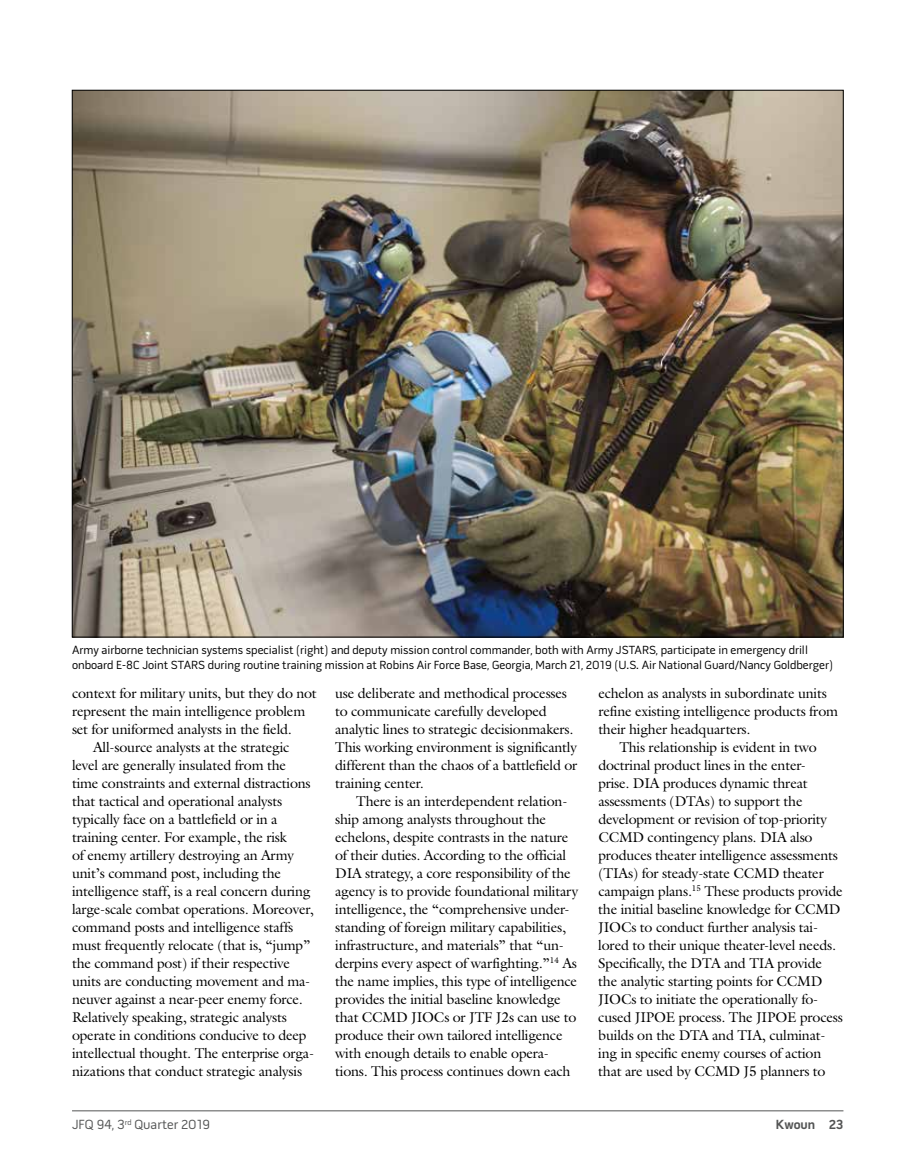
<style>
.page{position:relative;width:905px;height:1175px;background:#fff}
.page>*{position:absolute;margin:0;border:0;box-sizing:border-box;transform-origin:0 0}
.t1{font:14.25px/18px "Galliard Std";letter-spacing:-.015em;color:#000}
.t2{font:13.5px "Pill Gothic 600 mg";color:#535454}
.t3{font:700 13.5px "Pill Gothic 600 mg";color:#535454}
.t4{font:12px/15px "Pill Gothic 600 mg";color:#000}
</style>
<div class="page">
<hr style="left:72px;top:1110px;width:771px;height:1px;background:#535454">
<img style="left:74px;top:92px;width:767px;height:543px">
<p class="t4" style="left:72px;top:643px;width:762px">Army airborne technician systems specialist (right) and deputy mission control commander, both with Army JSTARS, participate in emergency drill onboard E-8C Joint STARS during routine training mission at Robins Air Force Base, Georgia, March 21, 2019 (U.S. Air National Guard/Nancy Goldberger)</p>
<p class="t1" style="left:72px;top:683px;width:246px">context for military units, but they do not</p>
<p class="t1" style="left:72px;top:701px;width:235px">represent the main intelligence problem</p>
<p class="t1" style="left:72px;top:719px;width:221px">set for uniformed analysts in the field.</p>
<p class="t1" style="left:93px;top:737px;width:198px">All-source analysts at the strategic</p>
<p class="t1" style="left:72px;top:755px;width:215px">level are generally insulated from the</p>
<p class="t1" style="left:72px;top:773px;width:240px">time constraints and external distractions</p>
<p class="t1" style="left:72px;top:791px;width:212px">that tactical and operational analysts</p>
<p class="t1" style="left:72px;top:809px;width:207px">typically face on a battlefield or in a</p>
<p class="t1" style="left:72px;top:827px;width:216px">training center. For example, the risk</p>
<p class="t1" style="left:72px;top:845px;width:223px">of enemy artillery destroying an Army</p>
<p class="t1" style="left:72px;top:863px;width:210px">unit’s command post, including the</p>
<p class="t1" style="left:72px;top:881px;width:240px">intelligence staff, is a real concern during</p>
<p class="t1" style="left:72px;top:899px;width:243px">large-scale combat operations. Moreover,</p>
<p class="t1" style="left:72px;top:917px;width:223px">command posts and intelligence staffs</p>
<p class="t1" style="left:72px;top:935px;width:240px">must frequently relocate (that is, “jump”</p>
<p class="t1" style="left:72px;top:953px;width:219px">the command post) if their respective</p>
<p class="t1" style="left:72px;top:971px;width:240px">units are conducting movement and ma-</p>
<p class="t1" style="left:72px;top:989px;width:232px">neuver against a near-peer enemy force.</p>
<p class="t1" style="left:72px;top:1007px;width:216px">Relatively speaking, strategic analysts</p>
<p class="t1" style="left:72px;top:1025px;width:236px">operate in conditions conducive to deep</p>
<p class="t1" style="left:72px;top:1043px;width:244px">intellectual thought. The enterprise orga-</p>
<p class="t1" style="left:72px;top:1061px;width:232px">nizations that conduct strategic analysis</p>
<p class="t1" style="left:335px;top:683px;width:244px">use deliberate and methodical processes to communicate carefully developed analytic lines to strategic decisionmakers.<br>This working environment is significantly different than the chaos of a battlefield or training center.</p>
<p class="t1" style="left:335px;top:791px;width:245px;text-indent:21px">There is an interdependent relation&shy;ship among analysts throughout the echelons, despite contrasts in the nature of their duties. According to the official DIA strategy, a core responsibility of the agency is to provide foundational military intelligence, the “comprehensive under&shy;standing of foreign military capabilities, infrastructure, and materials” that “un&shy;derpins every aspect of warfighting.”<sup>14</sup> As the name implies, this type of intelligence provides the initial baseline knowledge that CCMD JIOCs or JTF J2s can use to produce their own tailored intelligence with enough details to enable opera&shy;tions. This process continues down each</p>
<p class="t1" style="left:598px;top:683px;width:230px">echelon as analysts in subordinate units</p>
<p class="t1" style="left:598px;top:701px;width:241px">refine existing intelligence products from</p>
<p class="t1" style="left:598px;top:719px;width:154px">their higher headquarters.</p>
<p class="t1" style="left:619px;top:737px;width:199px">This relationship is evident in two</p>
<p class="t1" style="left:598px;top:755px;width:209px">doctrinal product lines in the enter-</p>
<p class="t1" style="left:598px;top:773px;width:211px">prise. DIA produces dynamic threat</p>
<p class="t1" style="left:598px;top:791px;width:206px">assessments (DTAs) to support the</p>
<p class="t1" style="left:598px;top:809px;width:230px">development or revision of top-priority</p>
<p class="t1" style="left:598px;top:827px;width:216px">CCMD contingency plans. DIA also</p>
<p class="t1" style="left:598px;top:845px;width:241px">produces theater intelligence assessments</p>
<p class="t1" style="left:598px;top:863px;width:227px">(TIAs) for steady-state CCMD theater</p>
<p class="t1" style="left:598px;top:881px;width:246px">campaign plans.<sup>15</sup> These products provide</p>
<p class="t1" style="left:598px;top:899px;width:244px">the initial baseline knowledge for CCMD</p>
<p class="t1" style="left:598px;top:917px;width:221px">JIOCs to conduct further analysis tai-</p>
<p class="t1" style="left:598px;top:935px;width:239px">lored to their unique theater-level needs.</p>
<p class="t1" style="left:598px;top:953px;width:225px">Specifically, the DTA and TIA provide</p>
<p class="t1" style="left:598px;top:971px;width:225px">the analytic starting points for CCMD</p>
<p class="t1" style="left:598px;top:989px;width:221px">JIOCs to initiate the operationally fo-</p>
<p class="t1" style="left:598px;top:1007px;width:246px">cused JIPOE process. The JIPOE process</p>
<p class="t1" style="left:598px;top:1025px;width:229px">builds on the DTA and TIA, culminat-</p>
<p class="t1" style="left:598px;top:1043px;width:224px">ing in specific enemy courses of action</p>
<p class="t1" style="left:598px;top:1061px;width:229px">that are used by CCMD J5 planners to</p>
<p class="t2" style="left:72px;top:1119px;width:140px">JFQ 94, 3<sup>rd</sup> Quarter 2019</p>
<p class="t3" style="left:775px;top:1119px;width:69px">Kwoun 23</p>
</div>
